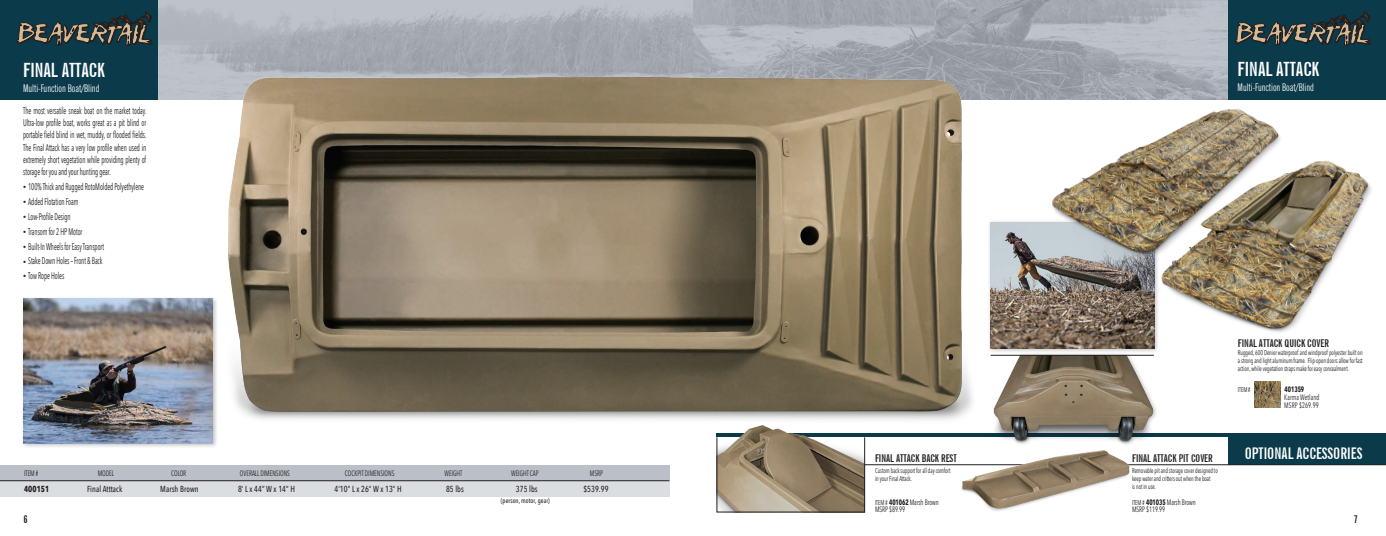
<style>
.page{position:relative;width:1386px;height:536px;background:#fff}
.page>*{position:absolute;margin:0;border:0;box-sizing:border-box;transform-origin:0 0}
.t1{font:700 extra-condensed 19.25px "News Gothic BT";color:#fff}
.t2{font:700 extra-condensed 15.75px "News Gothic BT";color:#fff}
.t3{font:700 extra-condensed 10.5px "News Gothic BT";color:#231f20}
.Paragraph_Style_1{font:extra-condensed 10.5px "News Gothic BT";letter-spacing:-.005em;color:#fff}
.Paragraph_Style_1-2{font:9.62px/12.2px "Avenir Next Condensed";letter-spacing:-.01em;color:#231f20;text-align:justify;scale:.7 1}
.t4{font:500 8.75px "Avenir Next Condensed";letter-spacing:.01em;color:#231f20;scale:.9 1}
.t5{font:700 8.75px "Avenir Next Condensed";letter-spacing:.01em;color:#231f20;scale:.9 1}
.t6{font:7.88px "Avenir Next Condensed";color:#231f20;scale:.8 1}
.t7{font:700 7.88px "Avenir Next Condensed";letter-spacing:-.005em;color:#231f20;scale:.8 1}
.t8{font:7px/7.9px "Avenir Next Condensed";letter-spacing:-.01em;color:#231f20;text-align:justify;scale:.8 1}
.t9{font:500 7px "Avenir Next Condensed";letter-spacing:.01em;color:#231f20;scale:.9 1}
.s1{font-size:6.12px}
.s2{font-size:7px}
.s3{font-weight:700}
</style>
<div class="page">
<hr style="left:717px;top:433px;width:669px;height:4px;background:#0b3a4b">
<div style="left:1228px;top:436px;width:158px;height:28px;background:#0b3a4b"></div>
<svg style="left:157px;top:0;width:529px;height:99px;background:#adb1b9"></svg>
<svg style="left:686px;top:0;width:542px;height:99px;background:#a7acb4"></svg>
<div style="left:0;top:0;width:157px;height:99px;background:#0b3a4b"></div>
<div style="left:1228px;top:0;width:158px;height:99px;background:#0b3a4b"></div>
<div style="left:21px;top:295px;width:197px;height:153px;background:#231f20;opacity:.3"></div>
<img style="left:24px;top:298px;width:189px;height:145px">
<div style="left:0;top:464px;width:669px;height:16px;background:#bbc0c8"></div>
<div style="left:0;top:480px;width:669px;height:16px;background:#dbdee1"></div>
<div style="left:991px;top:352px;width:167px;height:95px;background:#231f20;opacity:.3"></div>
<img style="left:990px;top:355px;width:164px;height:89px">
<div style="left:988px;top:219px;width:172px;height:134px;background:#231f20;opacity:.3"></div>
<img style="left:990px;top:222px;width:164px;height:126px">
<img style="left:222px;top:78px;width:757px;height:342px">
<hr style="left:717px;top:464px;width:669px;height:1px;background:#231f20">
<svg style="left:1234px;top:12px;width:137px;height:34px"></svg>
<svg style="left:15px;top:12px;width:137px;height:34px"></svg>
<hr style="left:0;top:480px;width:669px;height:1px;background:#231f20">
<img style="left:1255px;top:381px;width:26px;height:26px">
<img style="left:959px;top:450px;width:172px;height:61px">
<img style="left:719px;top:425px;width:144px;height:85px">
<img style="left:1041px;top:108px;width:240px;height:160px">
<hr style="left:991px;top:355px;width:163px;height:1px;background:#231f20">
<img style="left:1150px;top:158px;width:221px;height:186px">
<p class="t1" style="left:23px;top:58px;width:83px">FINAL ATTACK</p>
<p class="Paragraph_Style_1" style="left:23px;top:82px;width:78px">Multi-Function Boat/Blind</p>
<p class="Paragraph_Style_1-2" style="left:23px;top:104px;width:178px">The most versatile sneak boat on the market today.<br>Ultra-low profile boat, works great as a pit blind or portable field blind in wet, muddy, or flooded fields.<br>The Final Attack has a very low profile when used in extremely short vegetation while providing plenty of storage for you and your hunting gear.</p>
<p class="Paragraph_Style_1-2" style="left:23px;top:180px;width:174px"><span class="s1">•</span> 100% Thick and Rugged RotoMolded Polyethylene</p>
<p class="Paragraph_Style_1-2" style="left:23px;top:195px;width:81px"><span class="s1">•</span> Added Flotation Foam</p>
<p class="Paragraph_Style_1-2" style="left:23px;top:210px;width:69px"><span class="s1">•</span> Low-Profile Design</p>
<p class="Paragraph_Style_1-2" style="left:23px;top:224px;width:86px"><span class="s1">•</span> Transom for 2 HP Motor</p>
<p class="Paragraph_Style_1-2" style="left:23px;top:239px;width:117px"><span class="s1">•</span> Built-In Wheels for Easy Transport</p>
<p class="Paragraph_Style_1-2" style="left:23px;top:254px;width:115px"><span class="s1">•</span> Stake Down Holes – Front &amp; Back</p>
<p class="Paragraph_Style_1-2" style="left:23px;top:269px;width:60px"><span class="s1">•</span> Tow Rope Holes</p>
<p class="t1" style="left:1238px;top:58px;width:83px">FINAL ATTACK</p>
<p class="Paragraph_Style_1" style="left:1238px;top:81px;width:78px">Multi-Function Boat/Blind</p>
<p class="t3" style="left:1238px;top:337px;width:93px">FINAL ATTACK QUICK COVER</p>
<p class="t8" style="left:1238px;top:348px;width:157px">Rugged, 600 Denier waterproof and windproof polyester built on a strong and light aluminum frame. Flip-open doors allow for fast action, while vegetation straps make for easy concealment.</p>
<p class="t8" style="left:1238px;top:385px;width:17px">ITEM #</p>
<p class="t7" style="left:1285px;top:384px;width:26px">401359</p>
<p class="t6" style="left:1284px;top:390px;width:45px">Karma Wetland</p>
<p class="t6" style="left:1284px;top:398px;width:45px">MSRP $269.99</p>
<p class="t2" style="left:1245px;top:444px;width:119px">OPTIONAL ACCESSORIES</p>
<p class="t3" style="left:875px;top:451px;width:83px">FINAL ATTACK BACK REST</p>
<p class="t8" style="left:875px;top:466px;width:96px">Custom back support for all day comfort</p>
<p class="t8" style="left:875px;top:474px;width:48px">in your Final Attack.</p>
<p class="t6" style="left:875px;top:495px;width:81px"><span class="s2">ITEM #</span> <span class="s3">401062</span> Marsh Brown</p>
<p class="t6" style="left:875px;top:503px;width:39px">MSRP $89.99</p>
<p class="t3" style="left:1132px;top:451px;width:82px">FINAL ATTACK PIT COVER</p>
<p class="t8" style="left:1132px;top:466px;width:109px">Removable pit and storage cover designed to</p>
<p class="t8" style="left:1132px;top:474px;width:100px">keep water and critters out when the boat is not in use.</p>
<p class="t6" style="left:1132px;top:495px;width:81px"><span class="s2">ITEM #</span> <span class="s3">401035</span> Marsh Brown</p>
<p class="t6" style="left:1132px;top:503px;width:43px">MSRP $119.99</p>
<p class="t6" style="left:24px;top:466px;width:19px">ITEM #</p>
<p class="t6" style="left:98px;top:466px;width:22px">MODEL</p>
<p class="t6" style="left:171px;top:466px;width:20px">COLOR</p>
<p class="t6" style="left:240px;top:466px;width:64px">OVERALL DIMENSIONS</p>
<p class="t6" style="left:345px;top:466px;width:64px">COCKPIT DIMENSIONS</p>
<p class="t6" style="left:445px;top:466px;width:24px">WEIGHT</p>
<p class="t6" style="left:511px;top:466px;width:36px">WEIGHT CAP</p>
<p class="t6" style="left:590px;top:466px;width:18px">MSRP</p>
<p class="t5" style="left:24px;top:483px;width:30px">400151</p>
<p class="t4" style="left:87px;top:483px;width:41px">Final Atttack</p>
<p class="t4" style="left:160px;top:483px;width:44px">Marsh Brown</p>
<p class="t4" style="left:238px;top:483px;width:65px">8’ L x 44” W x 14” H</p>
<p class="t4" style="left:334px;top:483px;width:76px">4’10” L x 26” W x 13” H</p>
<p class="t4" style="left:446px;top:483px;width:21px">85 lbs</p>
<p class="t4" style="left:516px;top:483px;width:26px">375 lbs</p>
<p class="t4" style="left:583px;top:483px;width:29px">$539.99</p>
<p class="t9" style="left:501px;top:496px;width:56px">(person, motor, gear)</p>
<p class="t3" style="left:24px;top:512px;width:6px">6</p>
<p class="t3" style="left:1354px;top:512px;width:6px">7</p>
</div>
